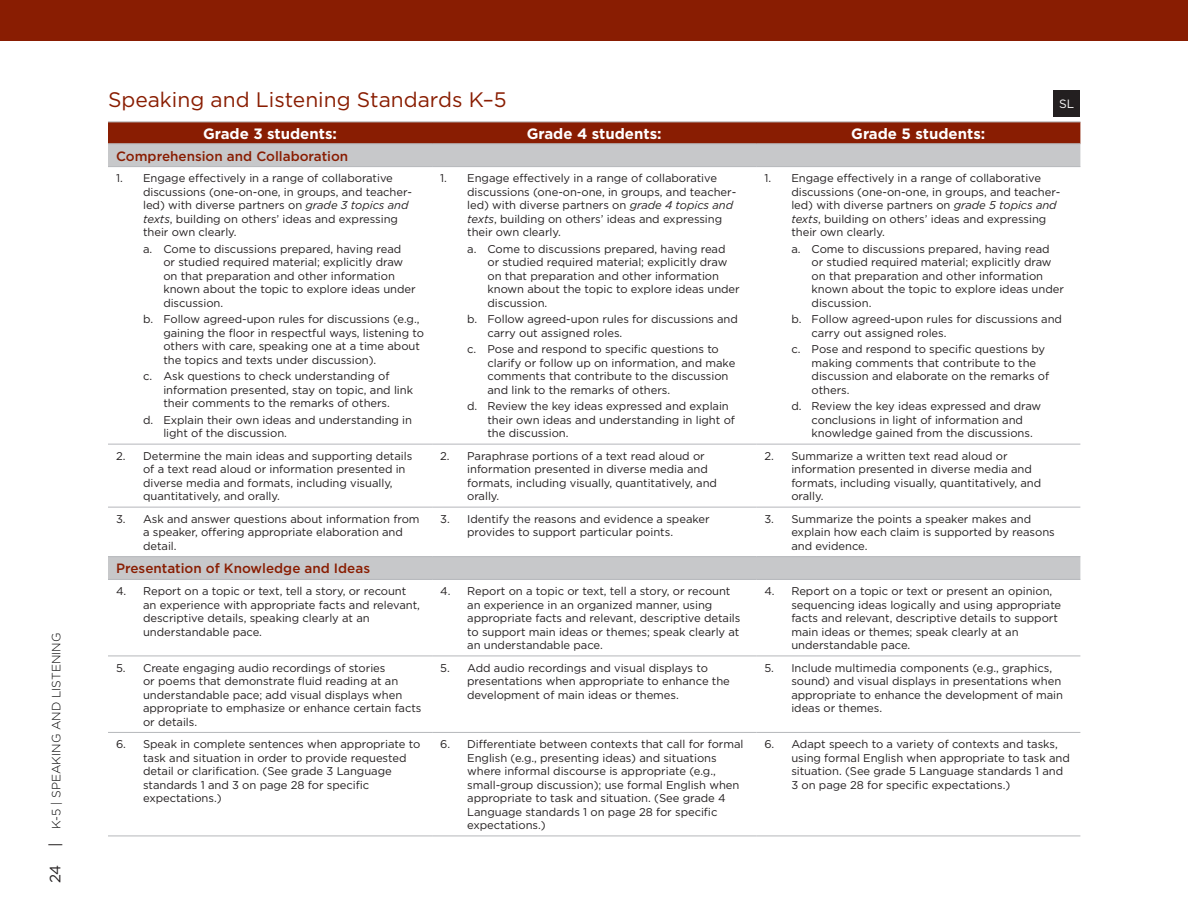
<style>
.page{position:relative;width:1188px;height:918px;background:#fff}
.page>*{position:absolute;margin:0;border:0;box-sizing:border-box;transform-origin:0 0}
.t1{font:21px "Gotham";color:#891d02}
.t2{font:700 15px "Gotham";color:#fff}
.t3{font:500 13.5px "Gotham";color:#891d02}
.t4{font:300 12px "Gotham";color:#000}
.t5{font:12px "Gotham";color:#fff}
.t6{font:11.25px/13.5px "Gotham";letter-spacing:-.005em;color:#231f20}
.s1{font-weight:400;font-size:15px;color:#231f20}
.s2{font-style:italic}
</style>
<div class="page">
<div style="left:0;top:0;width:1188px;height:41px;background:#891d02"></div>
<div style="left:1054px;top:90px;width:26px;height:26px;background:#231f20"></div>
<div style="left:108px;top:123px;width:972px;height:21px;background:#891d02"></div>
<svg style="left:108px;top:145px;width:972px;height:434px"></svg>
<hr style="left:108px;top:122px;width:324px;height:1px;background:#b5b7bb">
<hr style="left:432px;top:122px;width:324px;height:1px;background:#b5b7bb">
<hr style="left:756px;top:122px;width:324px;height:1px;background:#b5b7bb">
<hr style="left:108px;top:144px;width:324px;height:1px;background:#b5b7bb">
<hr style="left:432px;top:144px;width:324px;height:1px;background:#b5b7bb">
<hr style="left:756px;top:144px;width:324px;height:1px;background:#b5b7bb">
<hr style="left:108px;top:166px;width:324px;height:1px;background:#b5b7bb">
<hr style="left:432px;top:166px;width:324px;height:1px;background:#b5b7bb">
<hr style="left:756px;top:166px;width:324px;height:1px;background:#b5b7bb">
<hr style="left:108px;top:444px;width:324px;height:1px;background:#b5b7bb">
<hr style="left:432px;top:444px;width:324px;height:1px;background:#b5b7bb">
<hr style="left:756px;top:444px;width:324px;height:1px;background:#b5b7bb">
<hr style="left:108px;top:507px;width:324px;height:1px;background:#b5b7bb">
<hr style="left:432px;top:507px;width:324px;height:1px;background:#b5b7bb">
<hr style="left:756px;top:507px;width:324px;height:1px;background:#b5b7bb">
<hr style="left:108px;top:556px;width:324px;height:1px;background:#b5b7bb">
<hr style="left:432px;top:556px;width:324px;height:1px;background:#b5b7bb">
<hr style="left:756px;top:556px;width:324px;height:1px;background:#b5b7bb">
<hr style="left:108px;top:579px;width:324px;height:1px;background:#b5b7bb">
<hr style="left:432px;top:579px;width:324px;height:1px;background:#b5b7bb">
<hr style="left:756px;top:579px;width:324px;height:1px;background:#b5b7bb">
<hr style="left:108px;top:656px;width:324px;height:1px;background:#b5b7bb">
<hr style="left:432px;top:656px;width:324px;height:1px;background:#b5b7bb">
<hr style="left:756px;top:656px;width:324px;height:1px;background:#b5b7bb">
<hr style="left:108px;top:732px;width:324px;height:1px;background:#b5b7bb">
<hr style="left:432px;top:732px;width:324px;height:1px;background:#b5b7bb">
<hr style="left:756px;top:732px;width:324px;height:1px;background:#b5b7bb">
<hr style="left:108px;top:836px;width:324px;height:1px;background:#b5b7bb">
<hr style="left:432px;top:836px;width:324px;height:1px;background:#b5b7bb">
<hr style="left:756px;top:836px;width:324px;height:1px;background:#b5b7bb">
<p class="t4" style="left:49px;top:883px;width:252px;rotate:-90deg"><span class="s1">24 |</span> K-5 | speaking and listening</p>
<h1 class="t1" style="left:108px;top:86px;width:400px">Speaking and Listening Standards K–5</h1>
<p class="t5" style="left:1059px;top:96px;width:17px">sl</p>
<h2 class="t2" style="left:203px;top:124px;width:135px">Grade 3 students:</h2>
<h2 class="t2" style="left:527px;top:124px;width:137px">Grade 4 students:</h2>
<h2 class="t2" style="left:851px;top:124px;width:136px">Grade 5 students:</h2>
<p class="t3" style="left:116px;top:147px;width:234px">Comprehension and Collaboration</p>
<p class="t6" style="left:143px;top:171px;width:271px;text-indent:-27px">1. Engage effectively in a range of collaborative discussions (one-on-one, in groups, and teacher&shy;led) with diverse partners on <span class="s2">grade 3 topics and texts</span>, building on others’ ideas and expressing their own clearly.</p>
<p class="t6" style="left:163px;top:242px;width:254px;text-indent:-20px">a. Come to discussions prepared, having read or studied required material; explicitly draw on that preparation and other information known about the topic to explore ideas under discussion.</p>
<p class="t6" style="left:163px;top:312px;width:262px;text-indent:-20px">b. Follow agreed-upon rules for discussions (e.g., gaining the floor in respectful ways, listening to others with care, speaking one at a time about the topics and texts under discussion).</p>
<p class="t6" style="left:163px;top:369px;width:251px;text-indent:-20px">c. Ask questions to check understanding of information presented, stay on topic, and link their comments to the remarks of others.</p>
<p class="t6" style="left:163px;top:413px;width:250px;text-indent:-20px">d. Explain their own ideas and understanding in light of the discussion.</p>
<p class="t6" style="left:467px;top:171px;width:271px;text-indent:-27px">1. Engage effectively in a range of collaborative discussions (one-on-one, in groups, and teacher&shy;led) with diverse partners on <span class="s2">grade 4 topics and texts</span>, building on others’ ideas and expressing their own clearly.</p>
<p class="t6" style="left:487px;top:242px;width:254px;text-indent:-20px">a. Come to discussions prepared, having read or studied required material; explicitly draw on that preparation and other information known about the topic to explore ideas under discussion.</p>
<p class="t6" style="left:487px;top:312px;width:252px;text-indent:-20px">b. Follow agreed-upon rules for discussions and carry out assigned roles.</p>
<p class="t6" style="left:487px;top:342px;width:249px;text-indent:-20px">c. Pose and respond to specific questions to clarify or follow up on information, and make comments that contribute to the discussion and link to the remarks of others.</p>
<p class="t6" style="left:487px;top:399px;width:249px;text-indent:-20px">d. Review the key ideas expressed and explain their own ideas and understanding in light of the discussion.</p>
<p class="t6" style="left:791px;top:171px;width:271px;text-indent:-27px">1. Engage effectively in a range of collaborative discussions (one-on-one, in groups, and teacher&shy;led) with diverse partners on <span class="s2">grade 5 topics and texts</span>, building on others’ ideas and expressing their own clearly.</p>
<p class="t6" style="left:812px;top:242px;width:254px;text-indent:-20px">a. Come to discussions prepared, having read or studied required material; explicitly draw on that preparation and other information known about the topic to explore ideas under discussion.</p>
<p class="t6" style="left:812px;top:312px;width:252px;text-indent:-20px">b. Follow agreed-upon rules for discussions and carry out assigned roles.</p>
<p class="t6" style="left:812px;top:342px;width:239px;text-indent:-20px">c. Pose and respond to specific questions by making comments that contribute to the discussion and elaborate on the remarks of others.</p>
<p class="t6" style="left:812px;top:399px;width:231px;text-indent:-20px">d. Review the key ideas expressed and draw conclusions in light of information and knowledge gained from the discussions.</p>
<p class="t6" style="left:143px;top:449px;width:271px;text-indent:-27px">2. Determine the main ideas and supporting details of a text read aloud or information presented in diverse media and formats, including visually, quantitatively, and orally.</p>
<p class="t6" style="left:467px;top:449px;width:251px;text-indent:-27px">2. Paraphrase portions of a text read aloud or information presented in diverse media and formats, including visually, quantitatively, and orally.</p>
<p class="t6" style="left:791px;top:449px;width:251px;text-indent:-27px">2. Summarize a written text read aloud or information presented in diverse media and formats, including visually, quantitatively, and orally.</p>
<p class="t6" style="left:143px;top:512px;width:278px;text-indent:-27px">3. Ask and answer questions about information from a speaker, offering appropriate elaboration and detail.</p>
<p class="t6" style="left:467px;top:512px;width:244px;text-indent:-27px">3. Identify the reasons and evidence a speaker provides to support particular points.</p>
<p class="t6" style="left:791px;top:512px;width:265px;text-indent:-27px">3. Summarize the points a speaker makes and explain how each claim is supported by reasons and evidence.</p>
<p class="t3" style="left:116px;top:560px;width:256px">Presentation of Knowledge and Ideas</p>
<p class="t6" style="left:143px;top:584px;width:278px;text-indent:-27px">4. Report on a topic or text, tell a story, or recount an experience with appropriate facts and relevant, descriptive details, speaking clearly at an understandable pace.</p>
<p class="t6" style="left:467px;top:584px;width:275px;text-indent:-27px">4. Report on a topic or text, tell a story, or recount an experience in an organized manner, using appropriate facts and relevant, descriptive details to support main ideas or themes; speak clearly at an understandable pace.</p>
<p class="t6" style="left:791px;top:584px;width:271px;text-indent:-27px">4. Report on a topic or text or present an opinion, sequencing ideas logically and using appropriate facts and relevant, descriptive details to support main ideas or themes; speak clearly at an understandable pace.</p>
<p class="t6" style="left:143px;top:661px;width:280px;text-indent:-27px">5. Create engaging audio recordings of stories<br>or poems that demonstrate fluid reading at an understandable pace; add visual displays when appropriate to emphasize or enhance certain facts or details.</p>
<p class="t6" style="left:467px;top:661px;width:264px;text-indent:-27px">5. Add audio recordings and visual displays to presentations when appropriate to enhance the development of main ideas or themes.</p>
<p class="t6" style="left:791px;top:661px;width:273px;text-indent:-27px">5. Include multimedia components (e.g., graphics, sound) and visual displays in presentations when appropriate to enhance the development of main ideas or themes.</p>
<p class="t6" style="left:143px;top:737px;width:279px;text-indent:-27px">6. Speak in complete sentences when appropriate to task and situation in order to provide requested detail or clarification. (See grade 3 Language standards 1 and 3 on page 28 for specific expectations.)</p>
<p class="t6" style="left:467px;top:737px;width:278px;text-indent:-27px">6. Differentiate between contexts that call for formal English (e.g., presenting ideas) and situations where informal discourse is appropriate (e.g., small-group discussion); use formal English when appropriate to task and situation. (See grade 4<br>Language standards 1 on page 28 for specific expectations.)</p>
<p class="t6" style="left:791px;top:737px;width:280px;text-indent:-27px">6. Adapt speech to a variety of contexts and tasks, using formal English when appropriate to task and situation. (See grade 5 Language standards 1 and 3 on page 28 for specific expectations.)</p>
</div>
